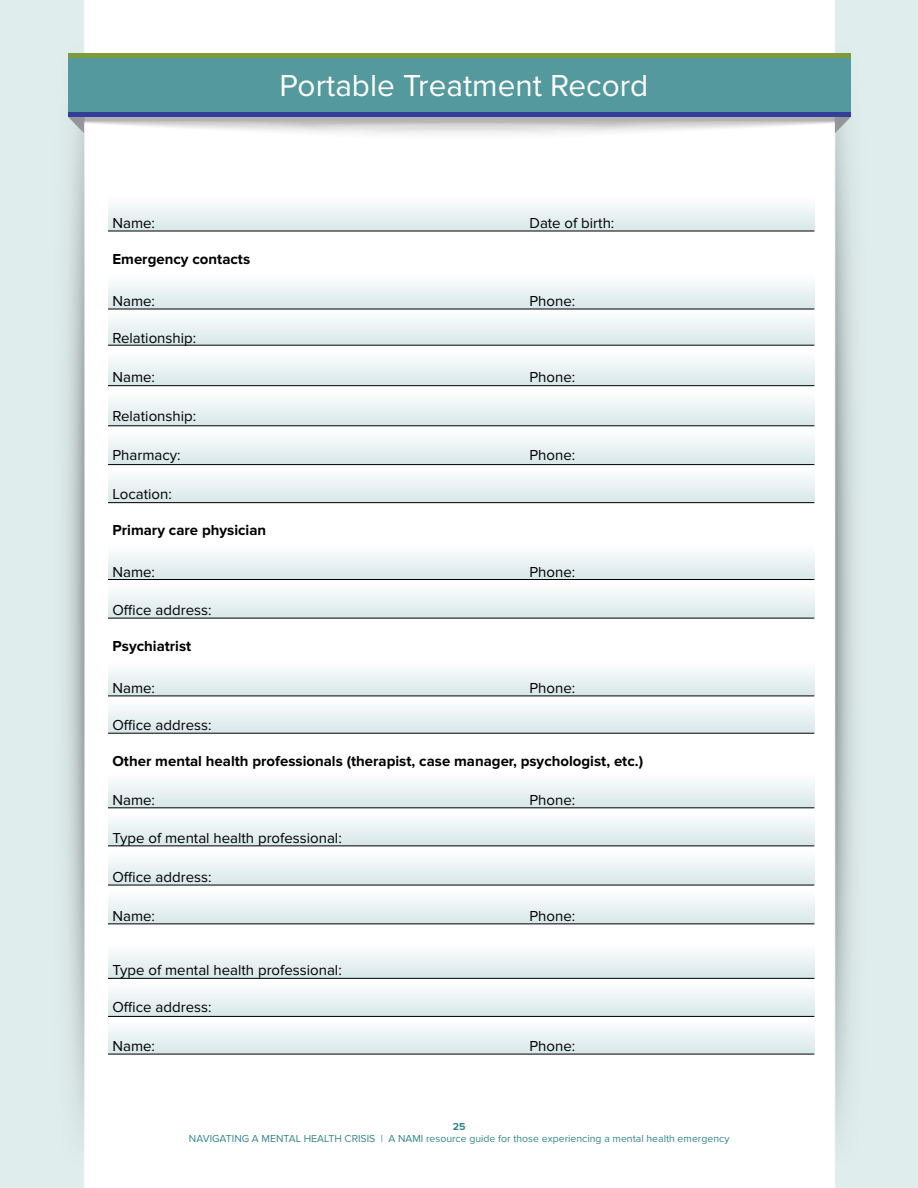
<style>
.page{position:relative;width:918px;height:1188px;background:#fff}
.page>*{position:absolute;margin:0;border:0;box-sizing:border-box;transform-origin:0 0}
.t1{font:31.5px "Proxima Nova";color:#fff}
.t2{font:15px "Proxima Nova";color:#000}
.t3{font:700 15px "Proxima Nova";color:#000}
.t4{font:10.5px "Proxima Nova";color:#36878c}
.t5{font:700 10.5px "Proxima Nova";color:#36878c}
</style>
<div class="page">
<img style="left:0;top:0;width:918px;height:1188px">
<img style="left:0;top:76px;width:918px;height:65px">
<div style="left:68px;top:54px;width:782px;height:62px;background:#54999d"></div>
<svg style="left:108px;top:196px;width:706px;height:35px"></svg>
<svg style="left:108px;top:274px;width:706px;height:35px"></svg>
<div style="left:108px;top:311px;width:706px;height:34px;background:linear-gradient(to bottom,#fefefe,#d9e8e9)"></div>
<svg style="left:108px;top:351px;width:706px;height:34px"></svg>
<svg style="left:108px;top:391px;width:706px;height:34px"></svg>
<svg style="left:108px;top:430px;width:706px;height:34px"></svg>
<svg style="left:108px;top:468px;width:706px;height:34px"></svg>
<svg style="left:108px;top:545px;width:706px;height:34px"></svg>
<svg style="left:108px;top:583px;width:706px;height:35px"></svg>
<svg style="left:108px;top:661px;width:706px;height:35px"></svg>
<div style="left:108px;top:699px;width:706px;height:34px;background:linear-gradient(to bottom,#fefefe,#d9e8e9)"></div>
<svg style="left:108px;top:773px;width:706px;height:34px"></svg>
<svg style="left:108px;top:811px;width:706px;height:35px"></svg>
<svg style="left:108px;top:850px;width:706px;height:35px"></svg>
<svg style="left:108px;top:889px;width:706px;height:34px"></svg>
<div style="left:108px;top:944px;width:706px;height:34px;background:linear-gradient(to bottom,#fefefe,#d9e8e9)"></div>
<div style="left:108px;top:982px;width:706px;height:34px;background:linear-gradient(to bottom,#fefefe,#d9e8e9)"></div>
<svg style="left:108px;top:1019px;width:706px;height:35px"></svg>
<hr style="left:108px;top:231px;width:706px;height:1px;background:#000">
<hr style="left:108px;top:309px;width:706px;height:1px;background:#000">
<hr style="left:108px;top:345px;width:706px;height:1px;background:#000">
<hr style="left:108px;top:385px;width:706px;height:1px;background:#000">
<hr style="left:108px;top:425px;width:706px;height:1px;background:#000">
<hr style="left:108px;top:464px;width:706px;height:1px;background:#000">
<hr style="left:108px;top:502px;width:706px;height:1px;background:#000">
<hr style="left:108px;top:579px;width:706px;height:1px;background:#000">
<hr style="left:108px;top:618px;width:706px;height:1px;background:#000">
<hr style="left:108px;top:696px;width:706px;height:1px;background:#000">
<hr style="left:108px;top:733px;width:706px;height:1px;background:#000">
<hr style="left:108px;top:807px;width:706px;height:1px;background:#000">
<hr style="left:108px;top:846px;width:706px;height:1px;background:#000">
<hr style="left:108px;top:885px;width:706px;height:1px;background:#000">
<hr style="left:108px;top:923px;width:706px;height:1px;background:#000">
<hr style="left:108px;top:978px;width:706px;height:1px;background:#000">
<hr style="left:108px;top:1016px;width:706px;height:1px;background:#000">
<hr style="left:108px;top:1054px;width:706px;height:1px;background:#000">
<div style="left:68px;top:112px;width:782px;height:5px;background:#333e99"></div>
<hr style="left:68px;top:54px;width:782px;height:4px;background:#7d9b3a">
<p class="t1" style="left:280px;top:67px;width:370px">Portable Treatment Record</p>
<p class="t2" style="left:112px;top:214px;width:44px">Name:</p>
<p class="t2" style="left:530px;top:214px;width:86px">Date of birth:</p>
<p class="t3" style="left:112px;top:250px;width:139px">Emergency contacts</p>
<p class="t2" style="left:112px;top:292px;width:44px">Name:</p>
<p class="t2" style="left:530px;top:292px;width:47px">Phone:</p>
<p class="t2" style="left:112px;top:330px;width:85px">Relationship:</p>
<p class="t2" style="left:112px;top:369px;width:44px">Name:</p>
<p class="t2" style="left:530px;top:369px;width:47px">Phone:</p>
<p class="t2" style="left:112px;top:408px;width:85px">Relationship:</p>
<p class="t2" style="left:112px;top:447px;width:70px">Pharmacy:</p>
<p class="t2" style="left:530px;top:447px;width:47px">Phone:</p>
<p class="t2" style="left:112px;top:486px;width:61px">Location:</p>
<p class="t3" style="left:112px;top:522px;width:155px">Primary care physician</p>
<p class="t2" style="left:112px;top:564px;width:44px">Name:</p>
<p class="t2" style="left:530px;top:564px;width:47px">Phone:</p>
<p class="t2" style="left:112px;top:601px;width:101px">Office address:</p>
<p class="t3" style="left:112px;top:637px;width:80px">Psychiatrist</p>
<p class="t2" style="left:112px;top:679px;width:44px">Name:</p>
<p class="t2" style="left:530px;top:679px;width:47px">Phone:</p>
<p class="t2" style="left:112px;top:717px;width:101px">Office address:</p>
<p class="t3" style="left:112px;top:753px;width:532px">Other mental health professionals (therapist, case manager, psychologist, etc.)</p>
<p class="t2" style="left:112px;top:792px;width:44px">Name:</p>
<p class="t2" style="left:530px;top:792px;width:47px">Phone:</p>
<p class="t2" style="left:112px;top:829px;width:231px">Type of mental health professional:</p>
<p class="t2" style="left:112px;top:868px;width:101px">Office address:</p>
<p class="t2" style="left:112px;top:907px;width:44px">Name:</p>
<p class="t2" style="left:530px;top:907px;width:47px">Phone:</p>
<p class="t2" style="left:112px;top:961px;width:231px">Type of mental health professional:</p>
<p class="t2" style="left:112px;top:999px;width:101px">Office address:</p>
<p class="t2" style="left:112px;top:1038px;width:44px">Name:</p>
<p class="t2" style="left:530px;top:1038px;width:47px">Phone:</p>
<p class="t5" style="left:453px;top:1120px;width:14px">25</p>
<p class="t4" style="left:189px;top:1133px;width:542px">NAVIGATING A MENTAL HEALTH CRISIS | A NAMI resource guide for those experiencing a mental health emergency</p>
</div>
